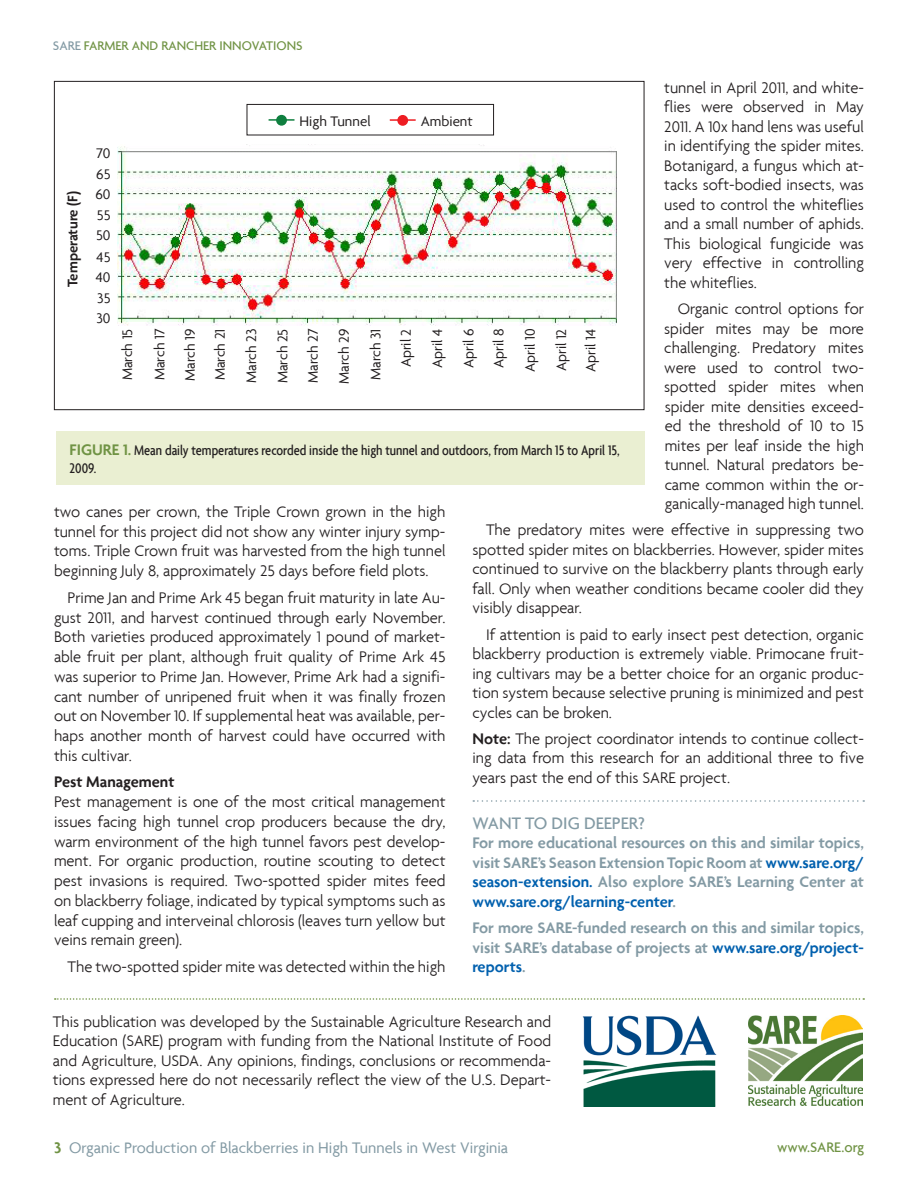
<style>
.page{position:relative;width:918px;height:1188px;background:#fff}
.page>*{position:absolute;margin:0;border:0;box-sizing:border-box;transform-origin:0 0}
.Want_to_Dig_Deeper_h{font:500 18px "Agenda";color:#839aa4}
.body_text_indent{font:300 16.5px/19.5px "Agenda";color:#231f20;text-align:justify}
.body_text_no_indent{font:300 16.5px/19.8px "Agenda";color:#231f20;text-align:justify}
.want_to_dig_deeper_t{font:600 16.5px/19.5px "Agenda";color:#839aa4;text-align:justify}
.body_text_no_indent-2{font:16.5px "Agenda";color:#839aa4}
.subhead2black{font:600 16.5px "Agenda";color:#231f20}
.chart_text{font:15px "Agenda";color:#231f20}
.caption_black{font:500 condensed 15px/18px "Agenda";color:#231f20}
.chart_text_bold{font:600 15px "Agenda";color:#231f20}
.t1{font:500 15px "Agenda";color:#709344}
.t2{font:500 13.5px "Agenda";color:#709344}
.s1{color:#839aa4}
.s2{font-weight:600}
.s3{font-weight:600;font-stretch:normal;font-size:16.5px;color:#709344}
.s4{color:#0160ae}
.s5{font-weight:600;color:#709344}
</style>
<div class="page">
<img style="left:748px;top:1015px;width:115px;height:90px">
<img style="left:582px;top:1015px;width:134px;height:92px">
<svg style="left:473px;top:800px;width:391px;height:2px"></svg>
<svg style="left:55px;top:998px;width:809px;height:2px"></svg>
<div style="left:247px;top:104px;width:247px;height:31px;border:1px solid #231f20"></div>
<img style="left:117px;top:145px;width:500px;height:181px">
<div style="left:277px;top:116px;width:9px;height:9px;background:#0f7f3f;border-radius:50%"></div>
<div style="left:276px;top:115px;width:11px;height:11px;border:2px solid #0f7f3f;border-radius:50%"></div>
<hr style="left:269px;top:119px;width:25px;height:2px;background:#0f7f3f">
<div style="left:398px;top:116px;width:9px;height:9px;background:#ee1d23;border-radius:50%"></div>
<div style="left:397px;top:115px;width:11px;height:11px;border:2px solid #ee1d23;border-radius:50%"></div>
<hr style="left:390px;top:119px;width:26px;height:2px;background:#ee1d23">
<div style="left:56px;top:431px;width:588px;height:54px;background:#eaefd2"></div>
<p class="t2" style="left:53px;top:38px;width:251px"><span class="s1">SARE</span> FARMER AND RANCHER INNOVATIONS</p>
<p class="body_text_indent" style="left:664px;top:77px;width:201px">tunnel in April 2011, and white&shy;flies were observed in May 2011. A 10x hand lens was useful in identifying the spider mites.<br>Botanigard, a fungus which at&shy;tacks soft-bodied insects, was used to control the whiteflies and a small number of aphids.<br>This biological fungicide was very effective in controlling the whiteflies.</p>
<p class="body_text_indent" style="left:664px;top:299px;width:201px;text-indent:14px">Organic control options for spider mites may be more challenging. Predatory mites were used to control two&shy;spotted spider mites when spider mite densities exceed&shy;ed the threshold of 10 to 15 mites per leaf inside the high tunnel. Natural predators be&shy;came common within the or&shy;ganically-managed high tunnel.</p>
<p class="body_text_indent" style="left:472px;top:520px;width:393px;text-indent:14px">The predatory mites were effective in suppressing two spotted spider mites on blackberries. However, spider mites continued to survive on the blackberry plants through early fall. Only when weather conditions became cooler did they visibly disappear.</p>
<p class="body_text_indent" style="left:472px;top:624px;width:393px;text-indent:14px">If attention is paid to early insect pest detection, organic blackberry production is extremely viable. Primocane fruit&shy;ing cultivars may be a better choice for an organic produc&shy;tion system because selective pruning is minimized and pest cycles can be broken.</p>
<p class="body_text_no_indent" style="left:472px;top:728px;width:393px"><span class="s2">Note:</span> The project coordinator intends to continue collect&shy;ing data from this research for an additional three to five years past the end of this SARE project.</p>
<p class="chart_text" style="left:300px;top:112px;width:73px">High Tunnel</p>
<p class="chart_text" style="left:421px;top:112px;width:54px">Ambient</p>
<p class="chart_text" style="left:96px;top:144px;width:16px">70</p>
<p class="chart_text" style="left:96px;top:165px;width:16px">65</p>
<p class="chart_text" style="left:95px;top:185px;width:17px">60</p>
<p class="chart_text_bold" style="left:64px;top:287px;width:97px;rotate:-90deg">Temperature (F)</p>
<p class="chart_text" style="left:97px;top:206px;width:15px">55</p>
<p class="chart_text" style="left:96px;top:226px;width:16px">50</p>
<p class="chart_text" style="left:97px;top:248px;width:15px">45</p>
<p class="chart_text" style="left:96px;top:268px;width:16px">40</p>
<p class="chart_text" style="left:97px;top:289px;width:15px">35</p>
<p class="chart_text" style="left:96px;top:310px;width:16px">30</p>
<p class="chart_text" style="left:118px;top:380px;width:53px;rotate:-90deg">March 15</p>
<p class="chart_text" style="left:151px;top:380px;width:53px;rotate:-90deg">March 17</p>
<p class="chart_text" style="left:181px;top:381px;width:54px;rotate:-90deg">March 19</p>
<p class="chart_text" style="left:211px;top:380px;width:53px;rotate:-90deg">March 21</p>
<p class="chart_text" style="left:243px;top:383px;width:56px;rotate:-90deg">March 23</p>
<p class="chart_text" style="left:274px;top:383px;width:56px;rotate:-90deg">March 25</p>
<p class="chart_text" style="left:304px;top:383px;width:56px;rotate:-90deg">March 27</p>
<p class="chart_text" style="left:335px;top:384px;width:57px;rotate:-90deg">March 29</p>
<p class="chart_text" style="left:367px;top:380px;width:53px;rotate:-90deg">March 31</p>
<p class="chart_text" style="left:397px;top:367px;width:40px;rotate:-90deg">April 2</p>
<p class="chart_text" style="left:428px;top:368px;width:41px;rotate:-90deg">April 4</p>
<p class="chart_text" style="left:460px;top:368px;width:41px;rotate:-90deg">April 6</p>
<p class="chart_text" style="left:490px;top:368px;width:41px;rotate:-90deg">April 8</p>
<p class="chart_text" style="left:521px;top:372px;width:45px;rotate:-90deg">April 10</p>
<p class="chart_text" style="left:552px;top:371px;width:44px;rotate:-90deg">April 12</p>
<p class="chart_text" style="left:582px;top:372px;width:45px;rotate:-90deg">April 14</p>
<p class="caption_black" style="left:70px;top:441px;width:552px"><span class="s3">FIGURE 1.</span> Mean daily temperatures recorded inside the high tunnel and outdoors, from March 15 to April 15,<br>2009.</p>
<p class="body_text_indent" style="left:54px;top:501px;width:393px">two canes per crown, the Triple Crown grown in the high tunnel for this project did not show any winter injury symp&shy;toms. Triple Crown fruit was harvested from the high tunnel beginning July 8, approximately 25 days before field plots.</p>
<p class="body_text_indent" style="left:54px;top:587px;width:393px;text-indent:14px">Prime Jan and Prime Ark 45 began fruit maturity in late Au&shy;gust 2011, and harvest continued through early November.<br>Both varieties produced approximately 1 pound of market&shy;able fruit per plant, although fruit quality of Prime Ark 45 was superior to Prime Jan. However, Prime Ark had a signifi&shy;cant number of unripened fruit when it was finally frozen out on November 10. If supplemental heat was available, per&shy;haps another month of harvest could have occurred with this cultivar.</p>
<p class="subhead2black" style="left:54px;top:772px;width:122px">Pest Management</p>
<p class="body_text_no_indent" style="left:54px;top:792px;width:393px">Pest management is one of the most critical management issues facing high tunnel crop producers because the dry, warm environment of the high tunnel favors pest develop&shy;ment. For organic production, routine scouting to detect pest invasions is required. Two-spotted spider mites feed on blackberry foliage, indicated by typical symptoms such as leaf cupping and interveinal chlorosis (leaves turn yellow but veins remain green).</p>
<p class="body_text_indent" style="left:68px;top:957px;width:380px">The two-spotted spider mite was detected within the high</p>
<p class="Want_to_Dig_Deeper_h" style="left:472px;top:812px;width:174px">WANT TO DIG DEEPER?</p>
<p class="want_to_dig_deeper_t" style="left:472px;top:833px;width:393px">For more educational resources on this and similar topics, visit SARE’s Season Extension Topic Room at <span class="s4">www.sare.org/ season-extension.</span> Also explore SARE’s Learning Center at <span class="s4">www.sare.org/learning-center</span>.</p>
<p class="want_to_dig_deeper_t" style="left:472px;top:918px;width:393px">For more SARE-funded research on this and similar topics, visit SARE’s database of projects at <span class="s4">www.sare.org/project&shy;reports</span>.</p>
<p class="body_text_no_indent" style="left:53px;top:1012px;width:500px">This publication was developed by the Sustainable Agriculture Research and Education (SARE) program with funding from the National Institute of Food and Agriculture, USDA. Any opinions, findings, conclusions or recommenda&shy;tions expressed here do not necessarily reflect the view of the U.S. Depart&shy;ment of Agriculture.</p>
<p class="body_text_no_indent-2" style="left:54px;top:1138px;width:456px"><span class="s5">3</span> Organic Production of Blackberries in High Tunnels in West Virginia</p>
<p class="t1" style="left:777px;top:1138px;width:88px">www.SARE.org</p>
</div>
